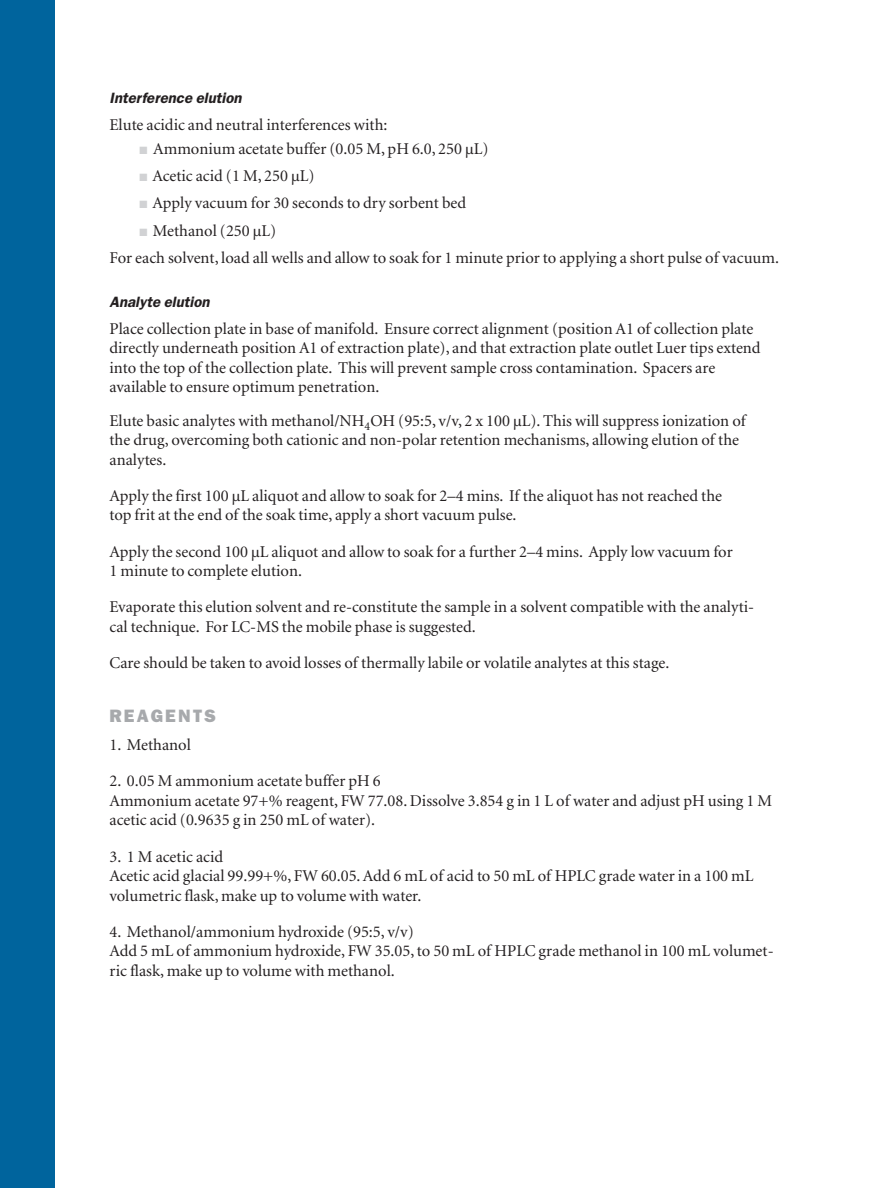
<style>
.page{position:relative;width:893px;height:1188px;background:#fff}
.page>*{position:absolute;margin:0;border:0;box-sizing:border-box;transform-origin:0 0}
.t1{font:800 18px "Franklin Gothic";letter-spacing:.12em;color:#a7a9ac}
.t2{font:16.5px/19.5px "Minion";color:#231f20}
.t3{font:italic 600 15px "Franklin Gothic";color:#231f20}
.s1{color:#d1d2d4}
</style>
<div class="page">
<div style="left:0;top:0;width:54px;height:1188px;background:#00649d"></div>
<p class="t3" style="left:110px;top:93px;width:136px">Interference elution</p>
<p class="t2" style="left:110px;top:117px;width:279px">Elute acidic and neutral interferences with:</p>
<p class="t2" style="left:140px;top:141px;width:351px"><span class="s1">■</span> Ammonium acetate buffer (0.05 M, pH 6.0, 250 µL)</p>
<p class="t2" style="left:140px;top:168px;width:177px"><span class="s1">■</span> Acetic acid (1 M, 250 µL)</p>
<p class="t2" style="left:140px;top:195px;width:328px"><span class="s1">■</span> Apply vacuum for 30 seconds to dry sorbent bed</p>
<p class="t2" style="left:110px;top:218px;width:671px;line-height:27px;text-indent:30px"><span class="s1">■</span> Methanol (250 µL)<br>For each solvent, load all wells and allow to soak for 1 minute prior to applying a short pulse of vacuum.</p>
<p class="t3" style="left:110px;top:297px;width:104px">Analyte elution</p>
<p class="t2" style="left:110px;top:320px;width:653px">Place collection plate in base of manifold. Ensure correct alignment (position A1 of collection plate directly underneath position A1 of extraction plate), and that extraction plate outlet Luer tips extend into the top of the collection plate. This will prevent sample cross contamination. Spacers are available to ensure optimum penetration.</p>
<p class="t2" style="left:110px;top:412px;width:638px">Elute basic analytes with methanol/NH<sub>4</sub>OH (95:5, v/v, 2 x 100 µL). This will suppress ionization of the drug, overcoming both cationic and non-polar retention mechanisms, allowing elution of the analytes.</p>
<p class="t2" style="left:110px;top:487px;width:614px">Apply the first 100 µL aliquot and allow to soak for 2–4 mins. If the aliquot has not reached the top frit at the end of the soak time, apply a short vacuum pulse.</p>
<p class="t2" style="left:110px;top:543px;width:625px">Apply the second 100 µL aliquot and allow to soak for a further 2–4 mins. Apply low vacuum for<br>1 minute to complete elution.</p>
<p class="t2" style="left:110px;top:599px;width:646px">Evaporate this elution solvent and re-constitute the sample in a solvent compatible with the analyti&shy;cal technique. For LC-MS the mobile phase is suggested.</p>
<p class="t2" style="left:110px;top:654px;width:561px">Care should be taken to avoid losses of thermally labile or volatile analytes at this stage.</p>
<p class="t1" style="left:110px;top:709px;width:108px">REAGENTS</p>
<p class="t2" style="left:110px;top:736px;width:83px">1. Methanol</p>
<p class="t2" style="left:110px;top:773px;width:664px">2. 0.05 M ammonium acetate buffer pH 6<br>Ammonium acetate 97+% reagent, FW 77.08. Dissolve 3.854 g in 1 L of water and adjust pH using 1 M acetic acid (0.9635 g in 250 mL of water).</p>
<p class="t2" style="left:110px;top:848px;width:646px">3. 1 M acetic acid<br>Acetic acid glacial 99.99+%, FW 60.05. Add 6 mL of acid to 50 mL of HPLC grade water in a 100 mL volumetric flask, make up to volume with water.</p>
<p class="t2" style="left:110px;top:923px;width:666px">4. Methanol/ammonium hydroxide (95:5, v/v)<br>Add 5 mL of ammonium hydroxide, FW 35.05, to 50 mL of HPLC grade methanol in 100 mL volumet&shy;ric flask, make up to volume with methanol.</p>
</div>
